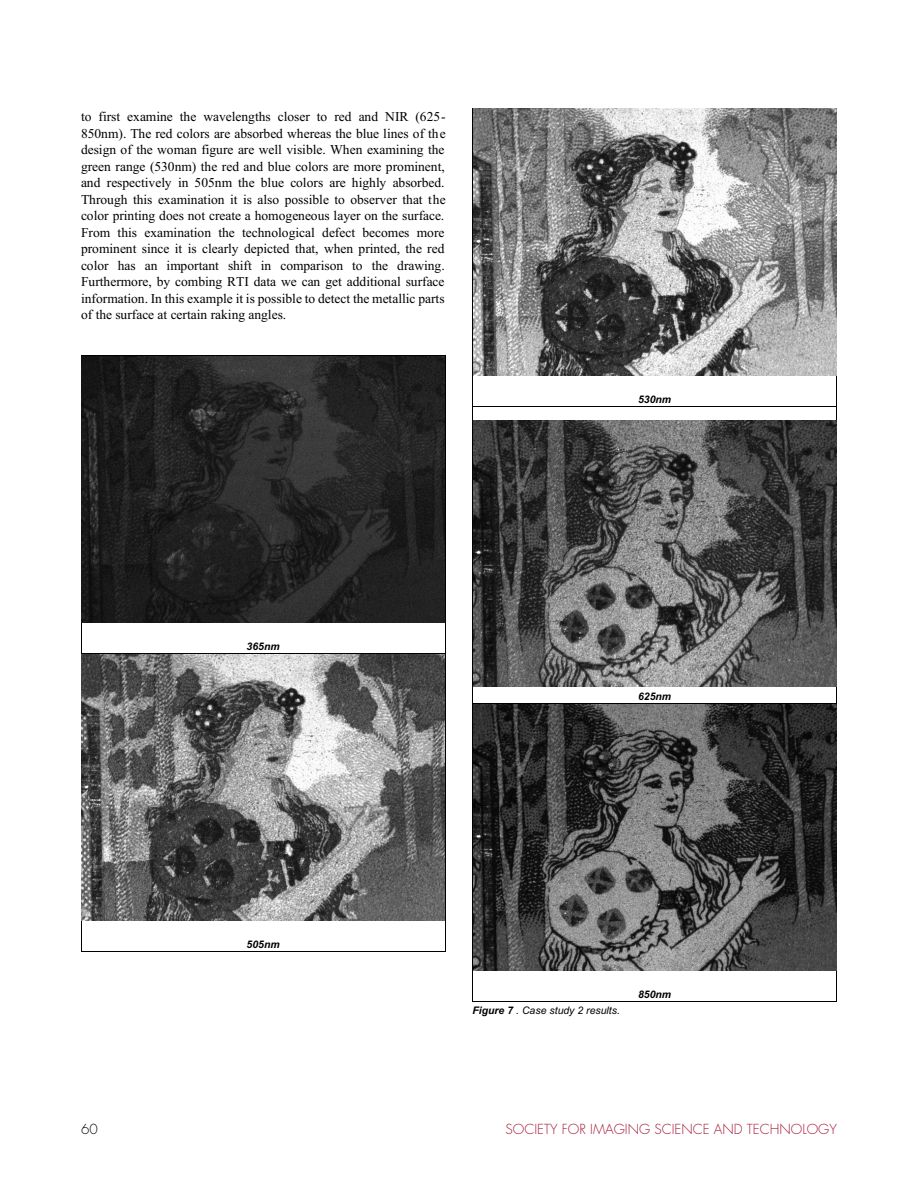
<style>
.page{position:relative;width:918px;height:1188px;background:#fff}
.page>*{position:absolute;margin:0;border:0;box-sizing:border-box;transform-origin:0 0}
.t1{font:13.5px/16.5px "Times New Roman";color:#000;text-align:justify}
.t2{font:300 13.5px "Futura Std";color:#a61c38}
.t3{font:300 13.5px "Futura Std";color:#000}
.t4{font:10.5px "Arial";letter-spacing:-.005em;color:#000}
</style>
<div class="page">
<hr style="left:81px;top:356px;width:1px;height:297px;background:#000">
<hr style="left:445px;top:356px;width:1px;height:297px;background:#000">
<hr style="left:82px;top:653px;width:363px;height:1px;background:#000">
<hr style="left:81px;top:654px;width:1px;height:297px;background:#000">
<hr style="left:82px;top:951px;width:363px;height:1px;background:#000">
<hr style="left:445px;top:654px;width:1px;height:297px;background:#000">
<hr style="left:473px;top:108px;width:363px;height:1px;background:#000">
<hr style="left:473px;top:109px;width:1px;height:297px;background:#000">
<hr style="left:836px;top:109px;width:1px;height:297px;background:#000">
<hr style="left:473px;top:406px;width:363px;height:1px;background:#000">
<hr style="left:473px;top:407px;width:1px;height:297px;background:#000">
<hr style="left:836px;top:407px;width:1px;height:297px;background:#000">
<hr style="left:473px;top:704px;width:1px;height:297px;background:#000">
<hr style="left:473px;top:1001px;width:363px;height:1px;background:#000">
<hr style="left:836px;top:704px;width:1px;height:297px;background:#000">
<img style="left:82px;top:356px;width:363px;height:267px">
<img style="left:82px;top:654px;width:363px;height:267px">
<img style="left:473px;top:109px;width:363px;height:266px">
<img style="left:473px;top:704px;width:363px;height:267px">
<img style="left:473px;top:420px;width:363px;height:267px">
<p class="t1" style="left:81px;top:110px;width:366px">to first examine the wavelengths closer to red and NIR (625- 850nm). The red colors are absorbed whereas the blue lines of the design of the woman figure are well visible. When examining the green range (530nm) the red and blue colors are more prominent, and respectively in 505nm the blue colors are highly absorbed.<br>Through this examination it is also possible to observer that the color printing does not create a homogeneous layer on the surface.<br>From this examination the technological defect becomes more prominent since it is clearly depicted that, when printed, the red color has an important shift in comparison to the drawing.<br>Furthermore, by combing RTI data we can get additional surface information. In this example it is possible to detect the metallic parts of the surface at certain raking angles.</p>
<p class="t4" style="left:247px;top:642px;width:35px">365nm</p>
<p class="t4" style="left:638px;top:395px;width:35px">530nm</p>
<p class="t4" style="left:638px;top:693px;width:35px">625nm</p>
<p class="t4" style="left:247px;top:940px;width:35px">505nm</p>
<p class="t4" style="left:473px;top:1007px;width:149px">Figure 7 . Case study 2 results.</p>
<p class="t4" style="left:638px;top:991px;width:35px">850nm</p>
<p class="t3" style="left:81px;top:1121px;width:18px">60</p>
<p class="t2" style="left:506px;top:1121px;width:333px">SOCIETY FOR IMAGING SCIENCE AND TECHNOLOGY</p>
</div>
